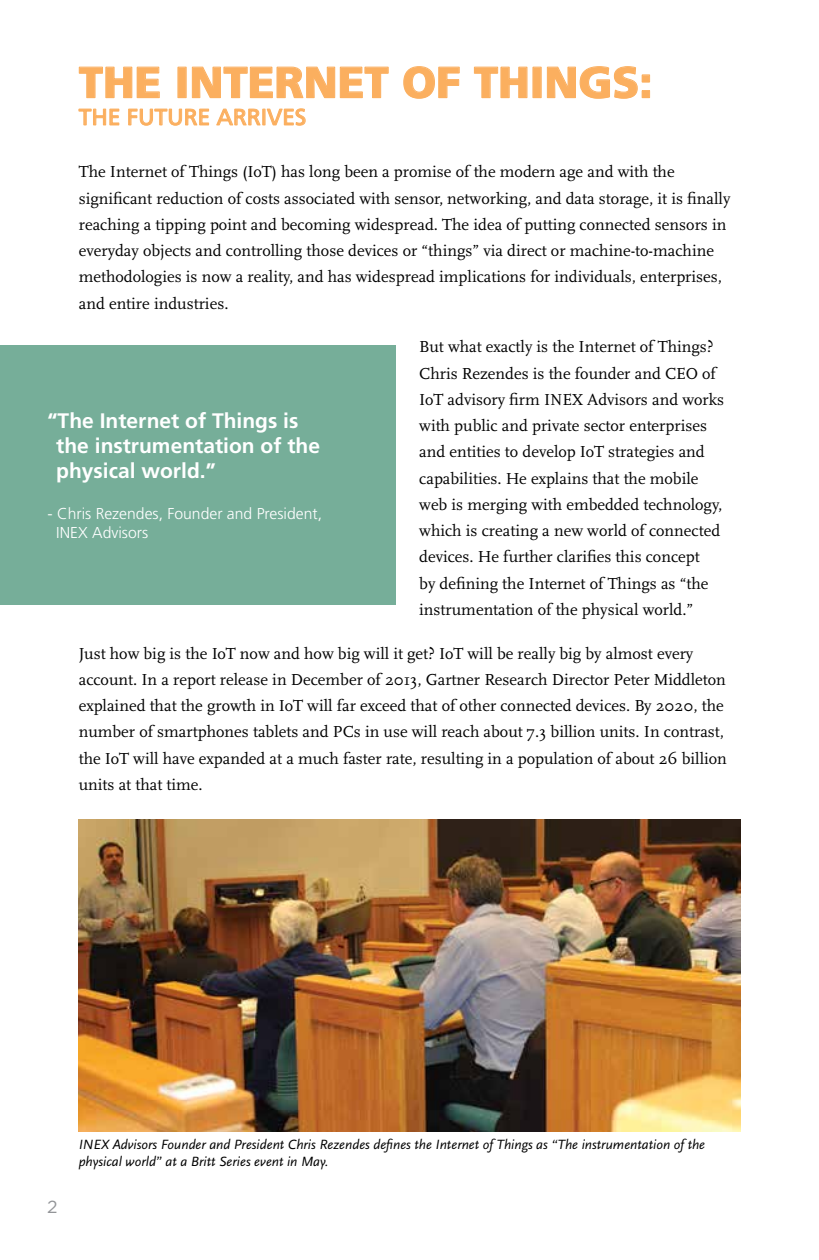
<style>
.page{position:relative;width:819px;height:1260px;background:#fff}
.page>*{position:absolute;margin:0;border:0;box-sizing:border-box;transform-origin:0 0}
.t1{font:900 43.75px "Frutiger";color:#fbaf5f}
.t2{font:22.75px "Frutiger";color:#fbaf5f}
.t3{font:700 21px/25.2px "Frutiger";color:#fff}
.t4{font:17.5px "Gotham";color:#939598}
.t5{font:16.62px/26.2px "Scala";color:#000}
.t6{font:300 15.75px/19.2px "Frutiger";color:#fff}
.t7{font:italic 14px/16.8px "Scala Sans OT";color:#000}
</style>
<div class="page">
<svg style="left:78px;top:66px;width:82px;height:33px"></svg>
<svg style="left:191px;top:66px;width:198px;height:33px"></svg>
<svg style="left:403px;top:66px;width:57px;height:33px"></svg>
<svg style="left:474px;top:66px;width:54px;height:33px"></svg>
<svg style="left:547px;top:66px;width:103px;height:33px"></svg>
<svg style="left:78px;top:108px;width:42px;height:18px"></svg>
<svg style="left:128px;top:108px;width:81px;height:18px"></svg>
<svg style="left:216px;top:108px;width:90px;height:18px"></svg>
<img style="left:79px;top:820px;width:661px;height:311px">
<div style="left:0;top:345px;width:396px;height:260px;background:#76ae99"></div>
<h1 class="t1" style="left:79px;top:56px;width:575px">THE INTERNET OF THINGS:</h1>
<h2 class="t2" style="left:79px;top:104px;width:229px">THE FUTURE ARRIVES</h2>
<p class="t5" style="left:79px;top:159px;width:653px">The Internet of Things (IoT) has long been a promise of the modern age and with the significant reduction of costs associated with sensor, networking, and data storage, it is finally reaching a tipping point and becoming widespread. The idea of putting connected sensors in everyday objects and controlling those devices or “things” via direct or machine-to-machine methodologies is now a reality, and has widespread implications for individuals, enterprises, and entire industries.</p>
<p class="t5" style="left:419px;top:334px;width:306px">But what exactly is the Internet of Things?<br>Chris Rezendes is the founder and CEO of IoT advisory firm INEX Advisors and works with public and private sector enterprises and entities to develop IoT strategies and capabilities. He explains that the mobile web is merging with embedded technology, which is creating a new world of connected devices. He further clarifies this concept<br>by defining the Internet of Things as “the instrumentation of the physical world.”</p>
<p class="t5" style="left:79px;top:641px;width:650px">Just how big is the IoT now and how big will it get? IoT will be really big by almost every account. In a report release in December of 2013, Gartner Research Director Peter Middleton explained that the growth in IoT will far exceed that of other connected devices. By 2020, the number of smartphones tablets and PCs in use will reach about 7.3 billion units. In contrast, the IoT will have expanded at a much faster rate, resulting in a population of about 26 billion units at that time.</p>
<p class="t3" style="left:56px;top:408px;width:265px;text-indent:-9px">“The Internet of Things is the instrumentation of the physical world.”</p>
<p class="t6" style="left:56px;top:504px;width:267px;text-indent:-9px">- Chris Rezendes, Founder and President,<br>INEX Advisors</p>
<p class="t4" style="left:47px;top:1196px;width:12px">2</p>
<p class="t7" style="left:79px;top:1136px;width:628px">INEX Advisors Founder and President Chris Rezendes defines the Internet of Things as “The instrumentation of the physical world” at a Britt Series event in May.</p>
</div>
